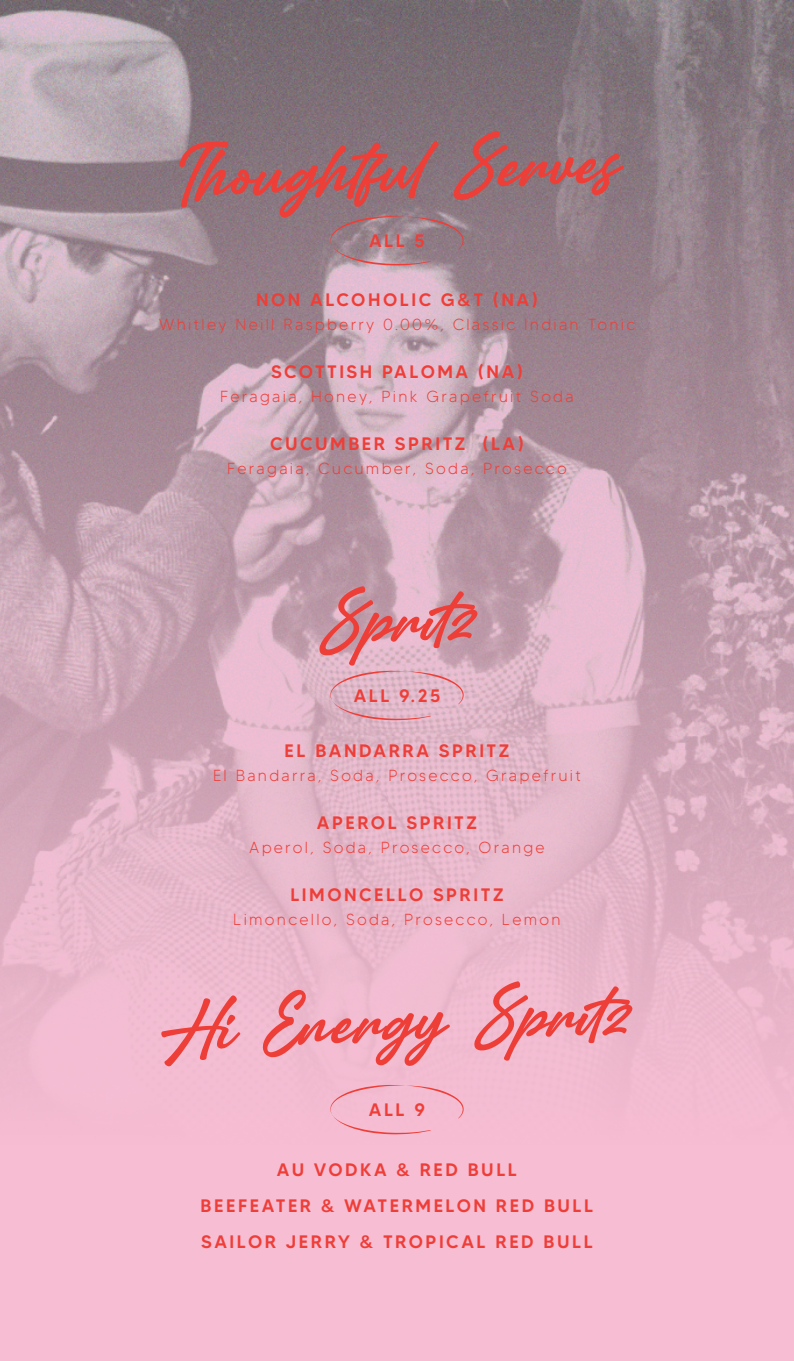
<style>
.page{position:relative;width:794px;height:1361px;background:#fff}
.page>*{position:absolute;margin:0;border:0;box-sizing:border-box;transform-origin:0 0}
.t1{font:64px "Amertha PERSONALUSEONLY";color:#ee3e38}
.t2{font:500 18px/36px "MADETOMMY";letter-spacing:.14em;color:#ee3e38;text-align:center}
.t3{font:300 16px "MADETOMMY";letter-spacing:.14em;color:#ee3e38}
</style>
<div class="page">
<img style="left:0;top:0;width:794px;height:1361px">
<svg style="left:330px;top:216px;width:134px;height:50px"></svg>
<svg style="left:330px;top:670px;width:134px;height:50px"></svg>
<svg style="left:330px;top:1084px;width:134px;height:50px"></svg>
<div style="left:161px;top:994px;width:79px;height:72px;background:#f2bdd1"></div>
<h1 class="t1" style="left:173px;top:122px;width:444px;rotate:-2deg">Thoughtful Serves</h1>
<p class="t2" style="left:369px;top:223px;width:57px">ALL 5</p>
<p class="t2" style="left:256px;top:282px;width:283px">NON ALCOHOLIC G&amp;T (NA)</p>
<p class="t3" style="left:159px;top:315px;width:478px">Whitley Neill Raspberry 0.00%, Classic Indian Tonic</p>
<p class="t2" style="left:271px;top:354px;width:253px">SCOTTISH PALOMA (NA)</p>
<p class="t3" style="left:220px;top:387px;width:355px">Feragaia, Honey, Pink Grapefruit Soda</p>
<p class="t2" style="left:270px;top:426px;width:255px">CUCUMBER SPRITZ (LA)</p>
<p class="t3" style="left:227px;top:459px;width:341px">Feragaia, Cucumber, Soda, Prosecco</p>
<h1 class="t1" style="left:313px;top:568px;width:163px;rotate:-2deg">Sprit z</h1>
<p class="t2" style="left:354px;top:677px;width:88px">ALL 9.25</p>
<p class="t2" style="left:284px;top:732px;width:226px">EL BANDARRA SPRITZ</p>
<p class="t3" style="left:213px;top:766px;width:369px">El Bandarra, Soda, Prosecco, Grapefruit</p>
<p class="t2" style="left:317px;top:804px;width:162px">APEROL SPRITZ</p>
<p class="t3" style="left:249px;top:838px;width:297px">Aperol, Soda, Prosecco, Orange</p>
<p class="t2" style="left:290px;top:877px;width:215px">LIMONCELLO SPRITZ</p>
<p class="t3" style="left:233px;top:910px;width:329px">Limoncello, Soda, Prosecco, Lemon</p>
<h1 class="t1" style="left:258px;top:970px;width:373px;rotate:-2deg">Energy Sprit z</h1>
<p class="t2" style="left:369px;top:1091px;width:58px">ALL 9</p>
<p class="t2" style="left:201px;top:1151px;width:394px">AU VODKA &amp; RED BULL<br>BEEFEATER &amp; WATERMELON RED BULL<br>SAILOR JERRY &amp; TROPICAL RED BULL</p>
</div>
